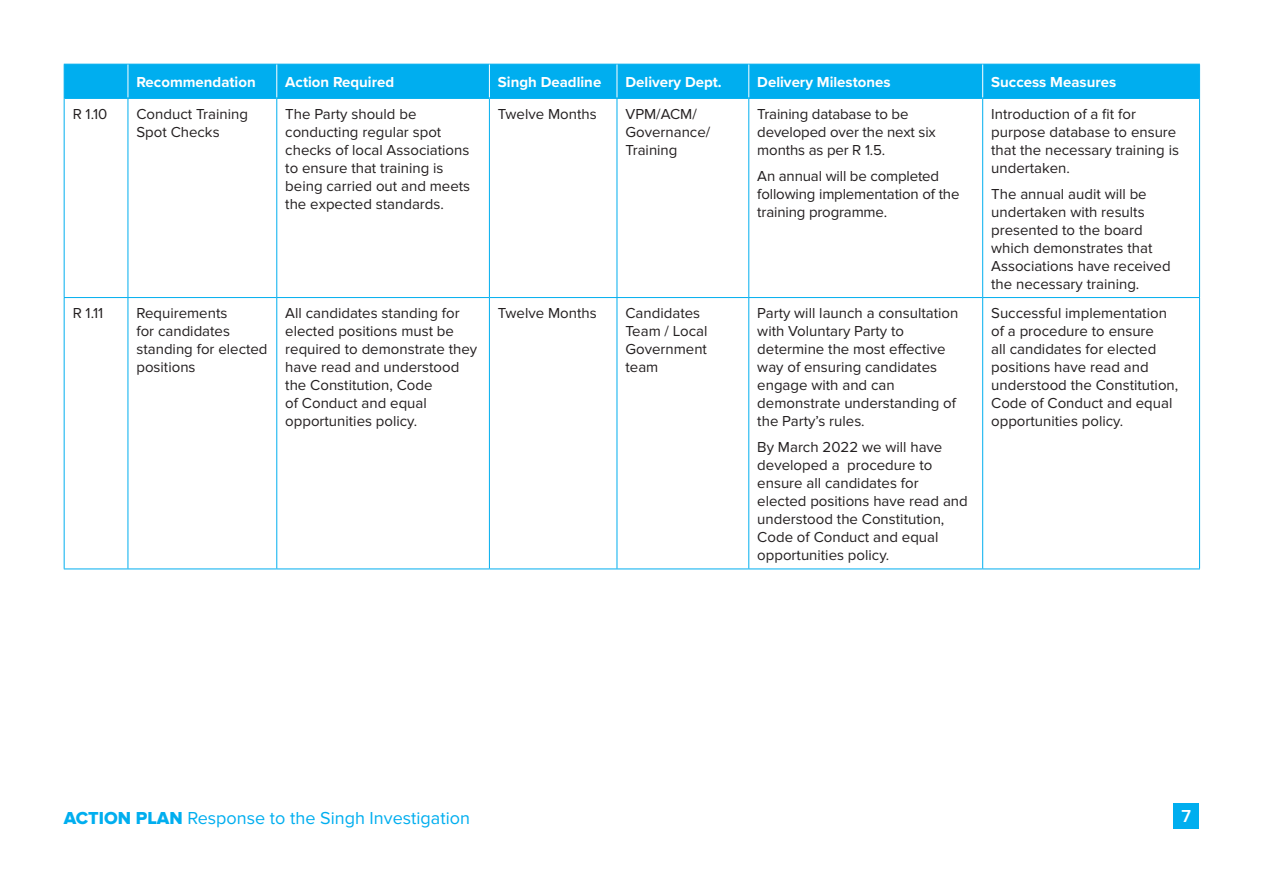
<style>
.page{position:relative;width:1263px;height:893px;background:#fff}
.page>*{position:absolute;margin:0;border:0;box-sizing:border-box;transform-origin:0 0}
.t1{font:18px "Proxima Nova";color:#00aeef}
.t2{font:600 18px "Proxima Nova";color:#fff}
.t3{font:15px/18px "Proxima Nova";color:#231f20}
.t4{font:700 15px "Proxima Nova";color:#fff}
.s1{font-family:"Proxima Nova Extrabld"}
</style>
<div class="page">
<div style="left:65px;top:65px;width:1134px;height:32px;background:#00aeef"></div>
<hr style="left:65px;top:97px;width:63px;height:2px;background:#00aeef">
<hr style="left:128px;top:97px;width:149px;height:2px;background:#00aeef">
<hr style="left:277px;top:97px;width:212px;height:2px;background:#00aeef">
<hr style="left:489px;top:97px;width:128px;height:2px;background:#00aeef">
<hr style="left:617px;top:97px;width:132px;height:2px;background:#00aeef">
<hr style="left:749px;top:97px;width:234px;height:2px;background:#00aeef">
<hr style="left:983px;top:97px;width:216px;height:2px;background:#00aeef">
<hr style="left:64px;top:64px;width:64px;height:1px;background:#00aeef">
<hr style="left:64px;top:65px;width:1px;height:33px;background:#00aeef">
<hr style="left:128px;top:64px;width:149px;height:1px;background:#00aeef">
<hr style="left:277px;top:64px;width:212px;height:1px;background:#00aeef">
<hr style="left:489px;top:64px;width:128px;height:1px;background:#00aeef">
<hr style="left:617px;top:64px;width:132px;height:1px;background:#00aeef">
<hr style="left:749px;top:64px;width:234px;height:1px;background:#00aeef">
<hr style="left:983px;top:64px;width:217px;height:1px;background:#00aeef">
<hr style="left:1199px;top:65px;width:1px;height:33px;background:#00aeef">
<hr style="left:64px;top:98px;width:1px;height:199px;background:#00aeef">
<hr style="left:128px;top:99px;width:1px;height:198px;background:#00aeef">
<hr style="left:276px;top:99px;width:1px;height:198px;background:#00aeef">
<hr style="left:489px;top:99px;width:1px;height:198px;background:#00aeef">
<hr style="left:617px;top:99px;width:1px;height:198px;background:#00aeef">
<hr style="left:748px;top:99px;width:1px;height:198px;background:#00aeef">
<hr style="left:982px;top:99px;width:1px;height:198px;background:#00aeef">
<hr style="left:1199px;top:98px;width:1px;height:199px;background:#00aeef">
<hr style="left:64px;top:298px;width:1px;height:271px;background:#00aeef">
<hr style="left:128px;top:298px;width:1px;height:271px;background:#00aeef">
<hr style="left:276px;top:298px;width:1px;height:271px;background:#00aeef">
<hr style="left:489px;top:298px;width:1px;height:271px;background:#00aeef">
<hr style="left:617px;top:298px;width:1px;height:271px;background:#00aeef">
<hr style="left:748px;top:298px;width:1px;height:271px;background:#00aeef">
<hr style="left:982px;top:298px;width:1px;height:271px;background:#00aeef">
<hr style="left:1199px;top:298px;width:1px;height:271px;background:#00aeef">
<hr style="left:128px;top:65px;width:1px;height:32px;background:#fff">
<hr style="left:276px;top:65px;width:1px;height:32px;background:#fff">
<hr style="left:489px;top:65px;width:1px;height:32px;background:#fff">
<hr style="left:617px;top:65px;width:1px;height:32px;background:#fff">
<hr style="left:748px;top:65px;width:1px;height:32px;background:#fff">
<hr style="left:982px;top:65px;width:1px;height:32px;background:#fff">
<hr style="left:64px;top:297px;width:64px;height:1px;background:#00aeef">
<hr style="left:128px;top:297px;width:149px;height:1px;background:#00aeef">
<hr style="left:277px;top:297px;width:212px;height:1px;background:#00aeef">
<hr style="left:489px;top:297px;width:128px;height:1px;background:#00aeef">
<hr style="left:617px;top:297px;width:132px;height:1px;background:#00aeef">
<hr style="left:749px;top:297px;width:234px;height:1px;background:#00aeef">
<hr style="left:983px;top:297px;width:217px;height:1px;background:#00aeef">
<hr style="left:64px;top:569px;width:64px;height:1px;background:#00aeef">
<hr style="left:128px;top:569px;width:149px;height:1px;background:#00aeef">
<hr style="left:277px;top:569px;width:212px;height:1px;background:#00aeef">
<hr style="left:489px;top:569px;width:128px;height:1px;background:#00aeef">
<hr style="left:617px;top:569px;width:132px;height:1px;background:#00aeef">
<hr style="left:749px;top:569px;width:234px;height:1px;background:#00aeef">
<hr style="left:983px;top:569px;width:217px;height:1px;background:#00aeef">
<div style="left:1174px;top:804px;width:25px;height:25px;background:#00aeef"></div>
<p class="t4" style="left:136px;top:71px;width:121px">Recommendation</p>
<p class="t4" style="left:285px;top:71px;width:110px">Action Required</p>
<p class="t4" style="left:498px;top:71px;width:105px">Singh Deadline</p>
<p class="t4" style="left:625px;top:71px;width:98px">Delivery Dept.</p>
<p class="t4" style="left:757px;top:71px;width:135px">Delivery Milestones</p>
<p class="t4" style="left:991px;top:71px;width:127px">Success Measures</p>
<p class="t3" style="left:73px;top:105px;width:36px">R 1.10</p>
<p class="t3" style="left:136px;top:105px;width:113px">Conduct Training<br>Spot Checks</p>
<p class="t3" style="left:285px;top:105px;width:186px">The Party should be conducting regular spot checks of local Associations to ensure that training is being carried out and meets the expected standards.</p>
<p class="t3" style="left:498px;top:105px;width:100px">Twelve Months</p>
<p class="t3" style="left:625px;top:105px;width:86px">VPM/ACM/<br>Governance/<br>Training</p>
<p class="t3" style="left:757px;top:105px;width:180px">Training database to be developed over the next six months as per R 1.5.</p>
<p class="t3" style="left:757px;top:167px;width:204px">An annual will be completed following implementation of the training programme.</p>
<p class="t3" style="left:73px;top:304px;width:32px">R 1.11</p>
<p class="t3" style="left:136px;top:304px;width:133px">Requirements<br>for candidates standing for elected positions</p>
<p class="t3" style="left:285px;top:304px;width:193px">All candidates standing for elected positions must be required to demonstrate they have read and understood the Constitution, Code<br>of Conduct and equal opportunities policy.</p>
<p class="t3" style="left:498px;top:304px;width:100px">Twelve Months</p>
<p class="t3" style="left:625px;top:304px;width:84px">Candidates<br>Team / Local<br>Government team</p>
<p class="t3" style="left:757px;top:304px;width:202px">Party will launch a consultation with Voluntary Party to determine the most effective way of ensuring candidates engage with and can demonstrate understanding of the Party’s rules.</p>
<p class="t3" style="left:757px;top:439px;width:212px">By March 2022 we will have developed a procedure to ensure all candidates for elected positions have read and understood the Constitution,<br>Code of Conduct and equal opportunities policy.</p>
<p class="t3" style="left:991px;top:105px;width:189px">Introduction of a fit for purpose database to ensure that the necessary training is undertaken.</p>
<p class="t3" style="left:991px;top:185px;width:181px">The annual audit will be undertaken with results presented to the board which demonstrates that<br>Associations have received the necessary training.</p>
<p class="t3" style="left:991px;top:304px;width:189px">Successful implementation of a procedure to ensure<br>all candidates for elected positions have read and understood the Constitution,<br>Code of Conduct and equal opportunities policy.</p>
<p class="t1" style="left:64px;top:807px;width:408px"><span class="s1">ACTION PLAN</span> Response to the Singh Investigation</p>
<p class="t2" style="left:1182px;top:806px;width:11px">7</p>
</div>
